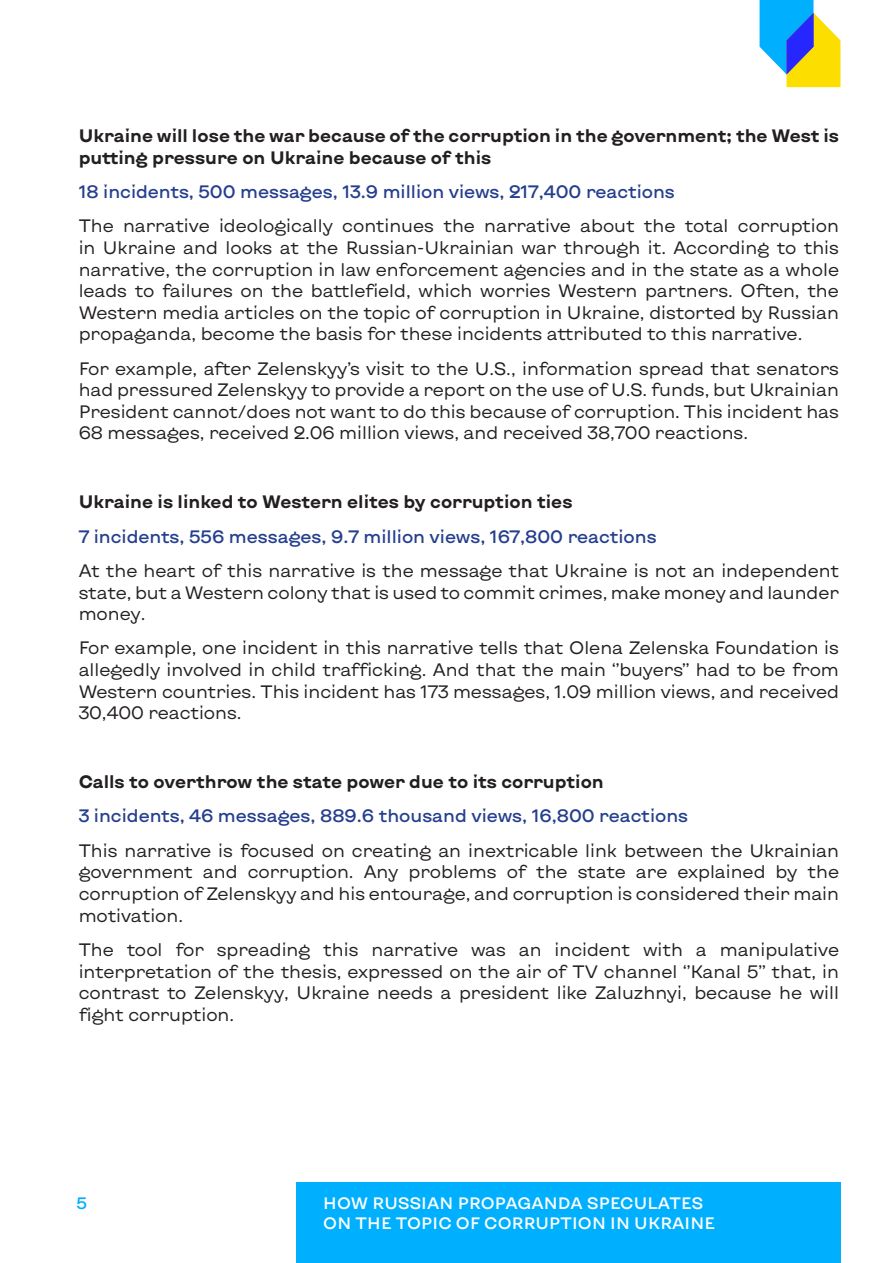
<style>
.page{position:relative;width:893px;height:1263px;background:#fff}
.page>*{position:absolute;margin:0;border:0;box-sizing:border-box;transform-origin:0 0}
.t1{font:18px/21.6px "Kyiv Type Sans";color:#231f20;text-align:justify}
.t2{font:700 18px/21.6px "Kyiv Type Sans";color:#231f20}
.t3{font:500 18px "Kyiv Type Sans";color:#253f8e}
.t4{font:500 16.5px/20px "Kyiv Type Sans";letter-spacing:.01em;color:#fff}
.t5{font:500 16.5px "Kyiv Type Sans";color:#00b0ff}
</style>
<div class="page">
<div style="left:296px;top:1182px;width:544px;height:81px;background:#00b0ff"></div>
<svg style="left:760px;top:0;width:80px;height:87px"></svg>
<p class="t2" style="left:79px;top:124px;width:762px">Ukraine will lose the war because of the corruption in the government; the West is putting pressure on Ukraine because of this</p>
<p class="t3" style="left:79px;top:179px;width:598px">18 incidents, 500 messages, 13.9 million views, 217,400 reactions</p>
<p class="t1" style="left:79px;top:214px;width:762px">The narrative ideologically continues the narrative about the total corruption in Ukraine and looks at the Russian-Ukrainian war through it. According to this narrative, the corruption in law enforcement agencies and in the state as a whole leads to failures on the battlefield, which worries Western partners. Often, the Western media articles on the topic of corruption in Ukraine, distorted by Russian propaganda, become the basis for these incidents attributed to this narrative.</p>
<p class="t1" style="left:79px;top:357px;width:762px">For example, after Zelenskyy’s visit to the U.S., information spread that senators had pressured Zelenskyy to provide a report on the use of U.S. funds, but Ukrainian President cannot/does not want to do this because of corruption. This incident has 68 messages, received 2.06 million views, and received 38,700 reactions.</p>
<p class="t2" style="left:79px;top:490px;width:495px">Ukraine is linked to Western elites by corruption ties</p>
<p class="t3" style="left:79px;top:524px;width:579px">7 incidents, 556 messages, 9.7 million views, 167,800 reactions</p>
<p class="t1" style="left:79px;top:559px;width:762px">At the heart of this narrative is the message that Ukraine is not an independent state, but a Western colony that is used to commit crimes, make money and launder money.</p>
<p class="t1" style="left:79px;top:637px;width:762px">For example, one incident in this narrative tells that Olena Zelenska Foundation is allegedly involved in child trafficking. And that the main ‘’buyers’’ had to be from Western countries. This incident has 173 messages, 1.09 million views, and received 30,400 reactions.</p>
<p class="t2" style="left:79px;top:770px;width:527px">Calls to overthrow the state power due to its corruption</p>
<p class="t3" style="left:79px;top:804px;width:611px">3 incidents, 46 messages, 889.6 thousand views, 16,800 reactions</p>
<p class="t1" style="left:79px;top:839px;width:762px">This narrative is focused on creating an inextricable link between the Ukrainian government and corruption. Any problems of the state are explained by the corruption of Zelenskyy and his entourage, and corruption is considered their main motivation.</p>
<p class="t1" style="left:79px;top:938px;width:762px">The tool for spreading this narrative was an incident with a manipulative interpretation of the thesis, expressed on the air of TV channel ‘’Kanal 5’’ that, in contrast to Zelenskyy, Ukraine needs a president like Zaluzhnyi, because he will fight corruption.</p>
<p class="t5" style="left:77px;top:1192px;width:12px">5</p>
<p class="t4" style="left:323px;top:1192px;width:393px">HOW RUSSIAN PROPAGANDA SPECULATES<br>ON THE TOPIC OF CORRUPTION IN UKRAINE</p>
</div>
